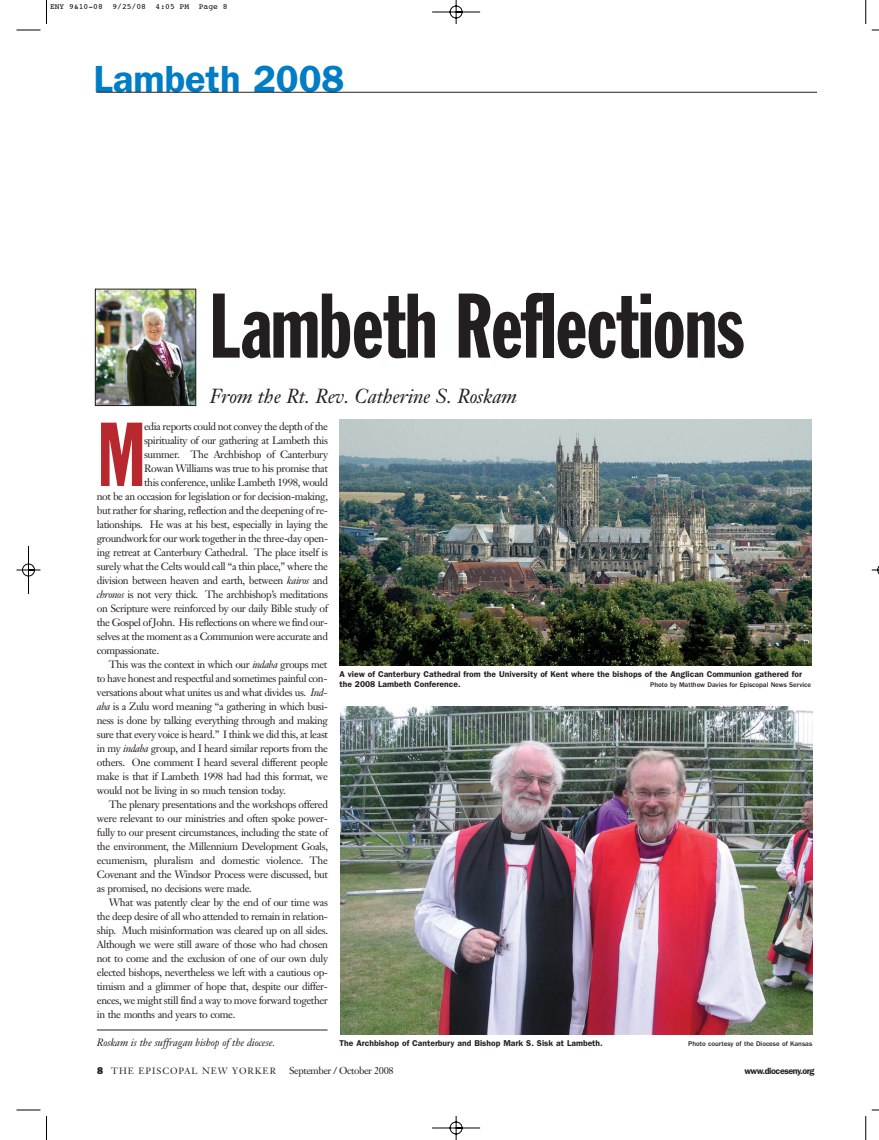
<style>
.page{position:relative;width:879px;height:1140px;background:#fff}
.page>*{position:absolute;margin:0;border:0;box-sizing:border-box;transform-origin:0 0}
.t1{font:90px "Franklin Gothic Std Extra Cond";letter-spacing:-.01em;color:#231f20}
.t2{font:89px "Franklin Gothic Std Extra Cond";color:#b8282f}
.t3{font:600 38px "ITC Franklin Gothic Std";color:#007dc5}
.t4{font:italic 20px "Janson Text";letter-spacing:-.01em;color:#231f20}
.t5{font:10.5px "Janson Text";letter-spacing:-.035em;color:#231f20}
.t6{font:italic 10.5px "Janson Text";letter-spacing:-.01em;color:#231f20}
.t7{font:10px "Janson Text";letter-spacing:-.04em;color:#231f20}
.t8{font:9px "Janson Text";letter-spacing:.105em;color:#231f20}
.t9{font:600 9px "ITC Franklin Gothic Std";letter-spacing:-.05em;color:#231f20}
.t10{font:600 8.5px/9.5px "ITC Franklin Gothic Std";letter-spacing:.005em;color:#231f20}
.t11{font:8px "Courier";color:#000}
.t12{font:500 7px "ITC Franklin Gothic Std";color:#231f20}
.s1{font-style:italic}
.s2{font-family:"ITC Franklin Gothic Std Hvy";font-size:10px}
</style>
<div class="page">
<img style="left:16px;top:0;width:863px;height:1140px">
<p class="t11" style="left:50px;top:3px;width:179px">ENY 9&amp;10-08 9/25/08 4:05 PM Page 8</p>
<h3 class="t3" style="left:94px;top:65px;width:252px">Lambeth 2008</h3>
<h1 class="t1" style="left:209px;top:283px;width:537px">Lambeth Reflections</h1>
<h3 class="t4" style="left:210px;top:389px;width:309px">From the Rt. Rev. Catherine S. Roskam</h3>
<h2 class="t2" style="left:98px;top:412px;width:49px">M</h2>
<p class="t5" style="left:144px;top:422px;width:185px">edia reports could not convey the depth of the</p>
<p class="t5" style="left:144px;top:436px;width:185px">spirituality of our gathering at Lambeth this</p>
<p class="t5" style="left:144px;top:450px;width:185px">summer. The Archbishop of Canterbury</p>
<p class="t5" style="left:144px;top:464px;width:185px">Rowan Williams was true to his promise that</p>
<p class="t5" style="left:144px;top:478px;width:185px">this conference, unlike Lambeth 1998, would</p>
<p class="t5" style="left:97px;top:492px;width:233px">not be an occasion for legislation or for decision-making,</p>
<p class="t5" style="left:97px;top:506px;width:233px">but rather for sharing, reflection and the deepening of re-</p>
<p class="t5" style="left:97px;top:520px;width:233px">lationships. He was at his best, especially in laying the</p>
<p class="t5" style="left:97px;top:534px;width:233px">groundwork for our work together in the three-day open-</p>
<p class="t5" style="left:97px;top:548px;width:233px">ing retreat at Canterbury Cathedral. The place itself is</p>
<p class="t5" style="left:97px;top:562px;width:233px">surely what the Celts would call “a thin place,” where the</p>
<p class="t5" style="left:97px;top:576px;width:233px">division between heaven and earth, between <span class="s1">kairos</span> and</p>
<p class="t5" style="left:97px;top:590px;width:233px"><span class="s1">chronos</span> is not very thick. The archbishop’s meditations</p>
<p class="t5" style="left:97px;top:604px;width:233px">on Scripture were reinforced by our daily Bible study of</p>
<p class="t5" style="left:97px;top:618px;width:233px">the Gospel of John. His reflections on where we find our-</p>
<p class="t5" style="left:97px;top:632px;width:233px">selves at the moment as a Communion were accurate and</p>
<p class="t5" style="left:97px;top:646px;width:64px">compassionate.</p>
<p class="t5" style="left:109px;top:660px;width:220px">This was the context in which our <span class="s1">indaba</span> groups met</p>
<p class="t5" style="left:97px;top:674px;width:232px">to have honest and respectful and sometimes painful con-</p>
<p class="t5" style="left:97px;top:688px;width:232px">versations about what unites us and what divides us. <span class="s1">Ind-</span></p>
<p class="t5" style="left:97px;top:702px;width:233px"><span class="s1">aba</span> is a Zulu word meaning “a gathering in which busi-</p>
<p class="t5" style="left:97px;top:716px;width:233px">ness is done by talking everything through and making</p>
<p class="t5" style="left:97px;top:730px;width:233px">sure that every voice is heard.” I think we did this, at least</p>
<p class="t5" style="left:97px;top:744px;width:233px">in my <span class="s1">indaba</span> group, and I heard similar reports from the</p>
<p class="t5" style="left:97px;top:758px;width:233px">others. One comment I heard several different people</p>
<p class="t5" style="left:97px;top:772px;width:233px">make is that if Lambeth 1998 had had this format, we</p>
<p class="t5" style="left:97px;top:786px;width:190px">would not be living in so much tension today.</p>
<p class="t5" style="left:109px;top:800px;width:221px">The plenary presentations and the workshops offered</p>
<p class="t5" style="left:97px;top:814px;width:233px">were relevant to our ministries and often spoke power-</p>
<p class="t5" style="left:97px;top:828px;width:233px">fully to our present circumstances, including the state of</p>
<p class="t5" style="left:97px;top:842px;width:233px">the environment, the Millennium Development Goals,</p>
<p class="t5" style="left:97px;top:856px;width:233px">ecumenism, pluralism and domestic violence. The</p>
<p class="t5" style="left:97px;top:870px;width:233px">Covenant and the Windsor Process were discussed, but</p>
<p class="t5" style="left:97px;top:884px;width:157px">as promised, no decisions were made.</p>
<p class="t5" style="left:109px;top:898px;width:221px">What was patently clear by the end of our time was</p>
<p class="t5" style="left:97px;top:912px;width:233px">the deep desire of all who attended to remain in relation-</p>
<p class="t5" style="left:97px;top:926px;width:233px">ship. Much misinformation was cleared up on all sides.</p>
<p class="t5" style="left:97px;top:940px;width:233px">Although we were still aware of those who had chosen</p>
<p class="t5" style="left:97px;top:954px;width:233px">not to come and the exclusion of one of our own duly</p>
<p class="t5" style="left:97px;top:968px;width:233px">elected bishops, nevertheless we left with a cautious op-</p>
<p class="t5" style="left:97px;top:982px;width:233px">timism and a glimmer of hope that, despite our differ-</p>
<p class="t5" style="left:97px;top:996px;width:233px">ences, we might still find a way to move forward together</p>
<p class="t5" style="left:97px;top:1010px;width:140px">in the months and years to come.</p>
<p class="t6" style="left:97px;top:1038px;width:180px">Roskam is the suffragan bishop of the diocese.</p>
<p class="t10" style="left:339px;top:670px;width:464px">A view of Canterbury Cathedral from the University of Kent where the bishops of the Anglican Communion gathered for the 2008 Lambeth Conference.</p>
<p class="t12" style="left:650px;top:682px;width:162px">Photo by Matthew Davies for Episcopal News Service</p>
<p class="t10" style="left:339px;top:1039px;width:265px">The Archbishop of Canterbury and Bishop Mark S. Sisk at Lambeth.</p>
<p class="t12" style="left:688px;top:1041px;width:125px">Photo courtesy of the Diocese of Kansas</p>
<p class="t8" style="left:97px;top:1067px;width:180px"><span class="s2">8</span> THE EPISCOPAL NEW YORKER</p>
<p class="t7" style="left:289px;top:1067px;width:106px">September / October 2008</p>
<p class="t9" style="left:744px;top:1068px;width:72px">www.dioceseny.org</p>
</div>
